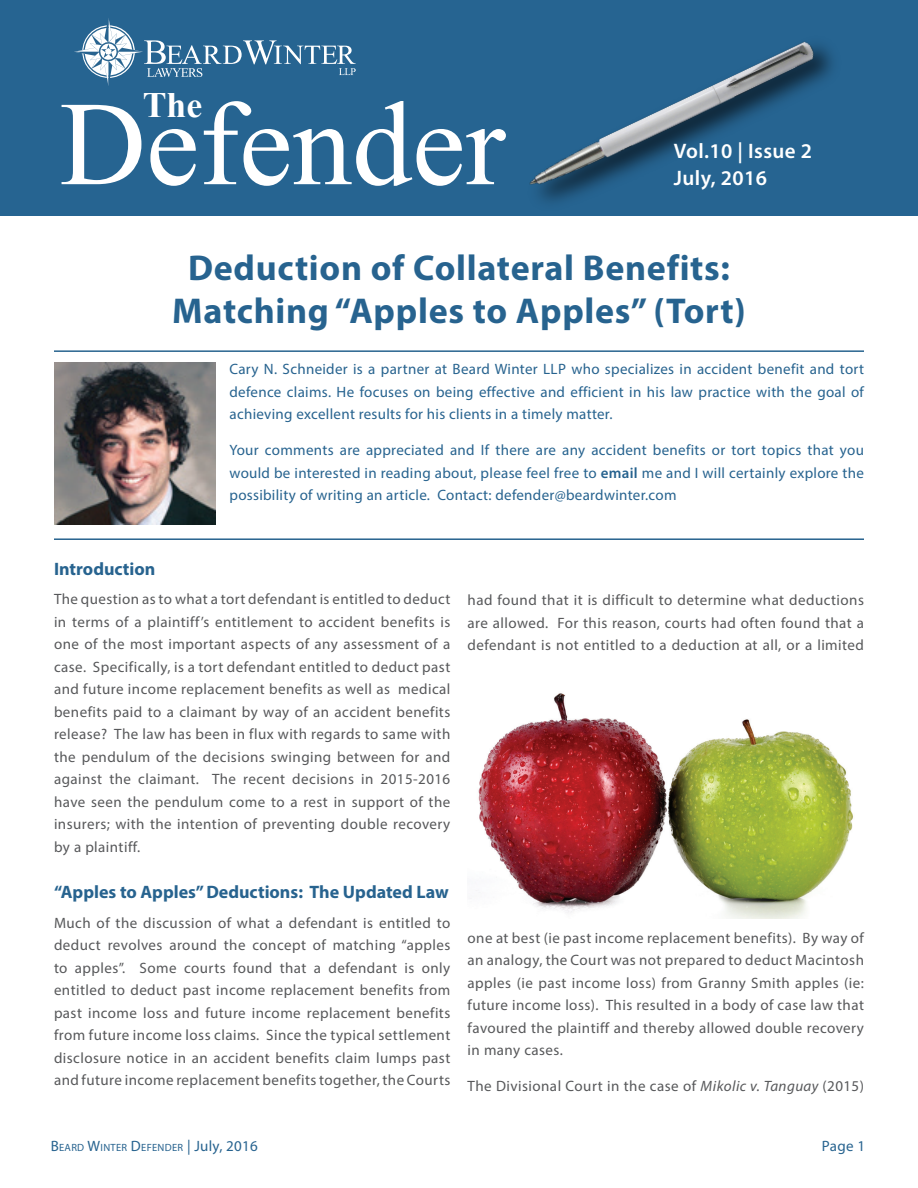
<style>
.page{position:relative;width:918px;height:1188px;background:#fff}
.page>*{position:absolute;margin:0;border:0;box-sizing:border-box;transform-origin:0 0}
.t1{font:119.85px "Times New Roman";color:#fff}
.t2{font:700 36px/43.5px "Myriad Pro";letter-spacing:.02em;color:#27638f;text-align:center}
.t3{font:700 35.7px "Times New Roman";color:#fff}
.t4{font:600 21px/27px "Myriad Pro";letter-spacing:.02em;color:#fff}
.t5{font:700 18px "Myriad Pro";color:#27638f}
.t6{font:15px/22.5px "Myriad Pro";letter-spacing:.03em;color:#57585a;text-align:justify}
.t7{font:15px/22.5px "Myriad Pro";letter-spacing:.02em;color:#27638f;text-align:justify}
.t8{font:10.5px "Myriad Pro";letter-spacing:.03em;color:#27638f}
.s1{font-weight:600}
.s2{font-style:italic}
.s3{font-size:15px}
</style>
<div class="page">
<img style="left:54px;top:363px;width:162px;height:162px">
<hr style="left:54px;top:538px;width:810px;height:2px;background:#27638f">
<hr style="left:54px;top:350px;width:810px;height:2px;background:#27638f">
<div style="left:0;top:0;width:918px;height:216px;background:#266491"></div>
<img style="left:529px;top:41px;width:296px;height:160px">
<svg style="left:74px;top:18px;width:282px;height:68px"></svg>
<img style="left:470px;top:693px;width:383px;height:226px">
<h3 class="t3" style="left:143px;top:80px;width:61px">The</h3>
<h1 class="t1" style="left:59px;top:64px;width:447px">Defender</h1>
<h3 class="t4" style="left:674px;top:137px;width:140px">Vol.10 | Issue 2<br>July, 2016</h3>
<h2 class="t2" style="left:172px;top:245px;width:575px">Deduction of Collateral Benefits:<br>Matching “Apples to Apples” (Tort)</h2>
<p class="t7" style="left:230px;top:358px;width:636px">Cary N. Schneider is a partner at Beard Winter LLP who specializes in accident benefit and tort defence claims. He focuses on being effective and efficient in his law practice with the goal of achieving excellent results for his clients in a timely matter.</p>
<p class="t7" style="left:230px;top:439px;width:636px">Your comments are appreciated and If there are any accident benefits or tort topics that you would be interested in reading about, please feel free to <span class="s1">email</span> me and I will certainly explore the possibility of writing an article. Contact: defender@beardwinter.com</p>
<p class="t5" style="left:54px;top:557px;width:103px">Introduction</p>
<p class="t6" style="left:54px;top:588px;width:398px">The question as to what a tort defendant is entitled to deduct in terms of a plaintiff’s entitlement to accident benefits is one of the most important aspects of any assessment of a case. Specifically, is a tort defendant entitled to deduct past and future income replacement benefits as well as medical benefits paid to a claimant by way of an accident benefits release? The law has been in flux with regards to same with the pendulum of the decisions swinging between for and against the claimant. The recent decisions in 2015-2016 have seen the pendulum come to a rest in support of the insurers; with the intention of preventing double recovery by a plaintiff.</p>
<p class="t5" style="left:54px;top:881px;width:396px">“Apples to Apples” Deductions: The Updated Law</p>
<p class="t6" style="left:54px;top:911px;width:398px">Much of the discussion of what a defendant is entitled to deduct revolves around the concept of matching “apples to apples”. Some courts found that a defendant is only entitled to deduct past income replacement benefits from past income loss and future income replacement benefits from future income loss claims. Since the typical settlement disclosure notice in an accident benefits claim lumps past and future income replacement benefits together, the Courts</p>
<p class="t6" style="left:468px;top:589px;width:398px">had found that it is difficult to determine what deductions are allowed. For this reason, courts had often found that a defendant is not entitled to a deduction at all, or a limited</p>
<p class="t6" style="left:468px;top:926px;width:398px">one at best (ie past income replacement benefits). By way of an analogy, the Court was not prepared to deduct Macintosh apples (ie past income loss) from Granny Smith apples (ie: future income loss). This resulted in a body of case law that favoured the plaintiff and thereby allowed double recovery in many cases.</p>
<p class="t6" style="left:468px;top:1075px;width:398px">The Divisional Court in the case of <span class="s2">Mikolic v. Tanguay</span> (2015)</p>
<p class="t8" style="left:51px;top:1141px;width:209px"><span class="s3">B</span>EARD <span class="s3">W</span>INTER <span class="s3">D</span>EFENDER <span class="s3">| July, 2016</span></p>
<p class="t7" style="left:822px;top:1135px;width:45px">Page 1</p>
</div>
